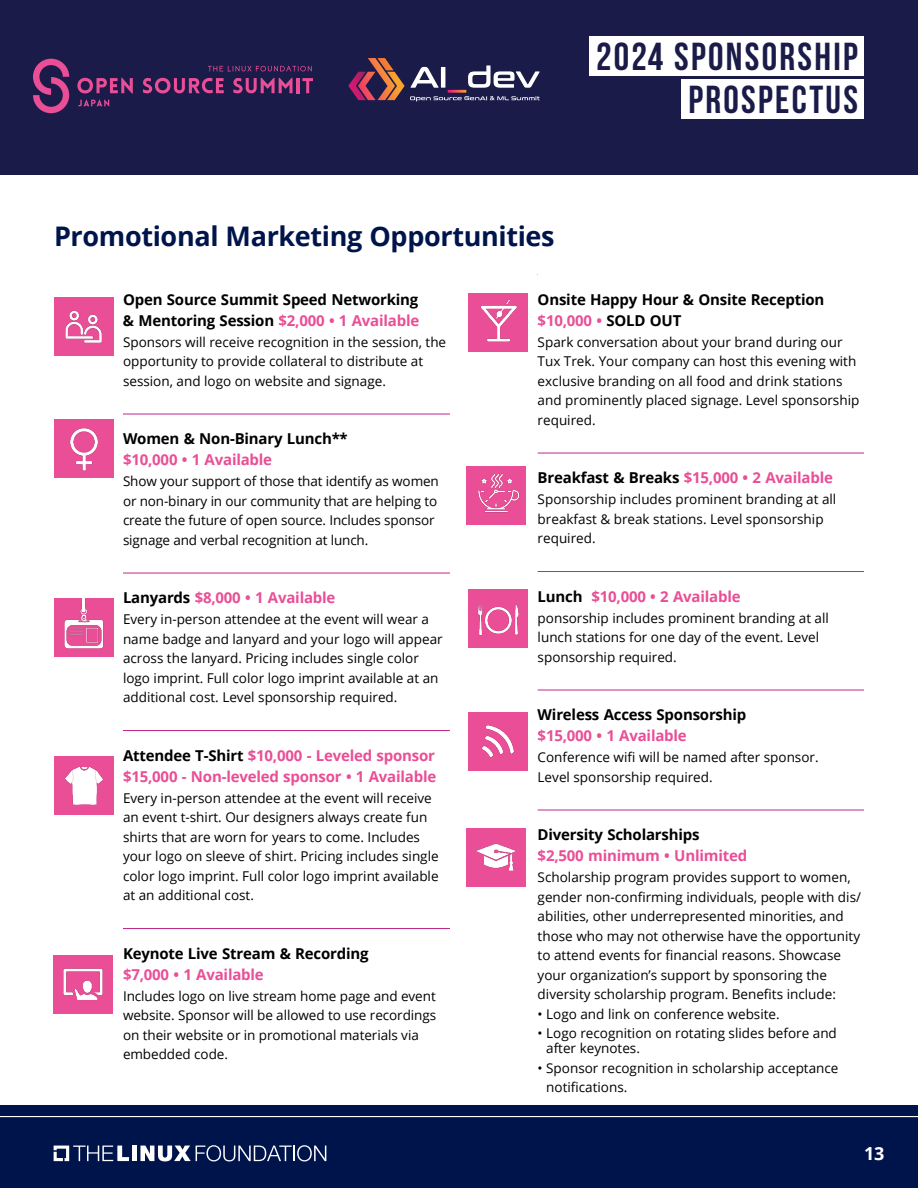
<style>
.page{position:relative;width:918px;height:1188px;background:#fff}
.page>*{position:absolute;margin:0;border:0;box-sizing:border-box;transform-origin:0 0}
.t1{font:39px/43.5px "Bebas Neue";letter-spacing:.06em;color:#1a1b49;text-align:right}
.SUB_Bluebell{font:700 27px "Open Sans";letter-spacing:-.015em;color:#00144c}
.t2{font:700 18px "Open Sans";color:#fff}
.Promo_Opp_Heading{font:700 15px/21px "Open Sans";letter-spacing:-.015em;color:#000}
.Promo_Opp_Heading-2{font:700 15px/21px "Open Sans";letter-spacing:-.015em;color:#e94e96}
.Promo_Opp_Text{font:13.5px/19.5px "Open Sans";color:#000}
.s1{color:#e94e96}
.s2{color:#000}
</style>
<div class="page">
<div style="left:0;top:1105px;width:918px;height:83px;background:#00144c"></div>
<div style="left:0;top:0;width:918px;height:175px;background:#1a1b49"></div>
<div style="left:589px;top:36px;width:275px;height:40px;background:#fff"></div>
<div style="left:682px;top:80px;width:182px;height:39px;background:#fff"></div>
<div style="left:132px;top:1146px;width:5px;height:15px;background:#fff"></div>
<svg style="left:140px;top:1145px;width:186px;height:16px"></svg>
<svg style="left:54px;top:1146px;width:75px;height:15px"></svg>
<hr style="left:0;top:1116px;width:918px;height:1px;background:#fff">
<svg style="left:348px;top:58px;width:192px;height:43px"></svg>
<svg style="left:33px;top:59px;width:36px;height:54px"></svg>
<svg style="left:143px;top:78px;width:81px;height:16px"></svg>
<svg style="left:233px;top:78px;width:60px;height:16px"></svg>
<hr style="left:297px;top:78px;width:3px;height:15px;background:#e94e96">
<svg style="left:302px;top:78px;width:11px;height:15px"></svg>
<svg style="left:77px;top:78px;width:56px;height:28px"></svg>
<svg style="left:208px;top:66px;width:104px;height:5px"></svg>
<hr style="left:123px;top:414px;width:327px;height:1px;background:#be2888">
<hr style="left:123px;top:573px;width:327px;height:1px;background:#be2888">
<hr style="left:123px;top:730px;width:327px;height:1px;background:#be2888">
<hr style="left:123px;top:928px;width:327px;height:1px;background:#be2888">
<img style="left:54px;top:297px;width:59px;height:59px">
<img style="left:54px;top:419px;width:59px;height:58px">
<img style="left:54px;top:598px;width:59px;height:59px">
<img style="left:54px;top:756px;width:59px;height:58px">
<img style="left:54px;top:956px;width:59px;height:58px">
<img style="left:467px;top:466px;width:59px;height:59px">
<img style="left:469px;top:293px;width:58px;height:59px">
<hr style="left:538px;top:453px;width:326px;height:1px;background:#be2888">
<hr style="left:538px;top:571px;width:326px;height:1px;background:#be2888">
<hr style="left:538px;top:690px;width:326px;height:1px;background:#be2888">
<hr style="left:538px;top:810px;width:326px;height:1px;background:#be2888">
<img style="left:469px;top:589px;width:59px;height:58px">
<img style="left:469px;top:712px;width:59px;height:58px">
<img style="left:467px;top:828px;width:59px;height:58px">
<h1 class="t1" style="left:596px;top:34px;width:264px">2024 SPONSORSHIP<br>PROSPECTUS</h1>
<p class="SUB_Bluebell" style="left:54px;top:217px;width:502px">Promotional Marketing Opportunities</p>
<p class="Promo_Opp_Heading" style="left:123px;top:289px;width:298px">Open Source Summit Speed Networking &amp; Mentoring Session <span class="s1">$2,000 • 1 Available</span></p>
<p class="Promo_Opp_Text" style="left:123px;top:332px;width:325px">Sponsors will receive recognition in the session, the opportunity to provide collateral to distribute at session, and logo on website and signage.</p>
<p class="Promo_Opp_Heading" style="left:123px;top:428px;width:226px">Women &amp; Non-Binary Lunch** <span class="s1">$10,000 • 1 Available</span></p>
<p class="Promo_Opp_Text" style="left:123px;top:471px;width:317px">Show your support of those that identify as women or non-binary in our community that are helping to create the future of open source. Includes sponsor signage and verbal recognition at lunch.</p>
<p class="Promo_Opp_Heading-2" style="left:123px;top:587px;width:214px"><span class="s2">Lanyards</span> $8,000 • 1 Available</p>
<p class="Promo_Opp_Text" style="left:123px;top:609px;width:321px">Every in-person attendee at the event will wear a name badge and lanyard and your logo will appear across the lanyard. Pricing includes single color logo imprint. Full color logo imprint available at an additional cost. Level sponsorship required.</p>
<p class="Promo_Opp_Heading-2" style="left:123px;top:745px;width:315px"><span class="s2">Attendee T-Shirt</span> $10,000 - Leveled sponsor $15,000 - Non-leveled sponsor • 1 Available</p>
<p class="Promo_Opp_Text" style="left:123px;top:788px;width:317px">Every in-person attendee at the event will receive an event t-shirt. Our designers always create fun shirts that are worn for years to come. Includes your logo on sleeve of shirt. Pricing includes single color logo imprint. Full color logo imprint available at an additional cost.</p>
<p class="Promo_Opp_Heading" style="left:123px;top:943px;width:247px">Keynote Live Stream &amp; Recording <span class="s1">$7,000 • 1 Available</span></p>
<p class="Promo_Opp_Text" style="left:123px;top:986px;width:315px">Includes logo on live stream home page and event website. Sponsor will be allowed to use recordings on their website or in promotional materials via embedded code.</p>
<p class="Promo_Opp_Heading" style="left:538px;top:289px;width:288px">Onsite Happy Hour &amp; Onsite Reception <span class="s1">$10,000 •</span> SOLD OUT</p>
<p class="Promo_Opp_Text" style="left:538px;top:332px;width:323px">Spark conversation about your brand during our Tux Trek. Your company can host this evening with exclusive branding on all food and drink stations and prominently placed signage. Level sponsorship required.</p>
<p class="Promo_Opp_Heading-2" style="left:538px;top:467px;width:297px"><span class="s2">Breakfast &amp; Breaks</span> $15,000 • 2 Available</p>
<p class="Promo_Opp_Text" style="left:538px;top:489px;width:300px">Sponsorship includes prominent branding at all breakfast &amp; break stations. Level sponsorship required.</p>
<p class="Promo_Opp_Heading-2" style="left:538px;top:586px;width:204px"><span class="s2">Lunch</span> $10,000 • 2 Available</p>
<p class="Promo_Opp_Text" style="left:538px;top:608px;width:293px">ponsorship includes prominent branding at all lunch stations for one day of the event. Level sponsorship required.</p>
<p class="Promo_Opp_Heading" style="left:538px;top:704px;width:210px">Wireless Access Sponsorship <span class="s1">$15,000 • 1 Available</span></p>
<p class="Promo_Opp_Text" style="left:538px;top:747px;width:283px">Conference wifi will be named after sponsor.<br>Level sponsorship required.</p>
<p class="Promo_Opp_Heading-2" style="left:538px;top:824px;width:211px"><span class="s2">Diversity Scholarships </span>$2,500 minimum • Unlimited</p>
<p class="Promo_Opp_Text" style="left:538px;top:867px;width:325px">Scholarship program provides support to women, gender non-confirming individuals, people with dis/ abilities, other underrepresented minorities, and those who may not otherwise have the opportunity to attend events for financial reasons. Showcase your organization’s support by sponsoring the diversity scholarship program. Benefits include:</p>
<p class="Promo_Opp_Text" style="left:538px;top:1004px;width:244px">• Logo and link on conference website.</p>
<p class="Promo_Opp_Text" style="left:546px;top:1026px;width:292px;line-height:15px;text-indent:-9px">• Logo recognition on rotating slides before and after keynotes.</p>
<p class="Promo_Opp_Text" style="left:546px;top:1058px;width:294px;text-indent:-9px">• Sponsor recognition in scholarship acceptance notifications.</p>
<h3 class="t2" style="left:864px;top:1141px;width:22px">13</h3>
</div>
